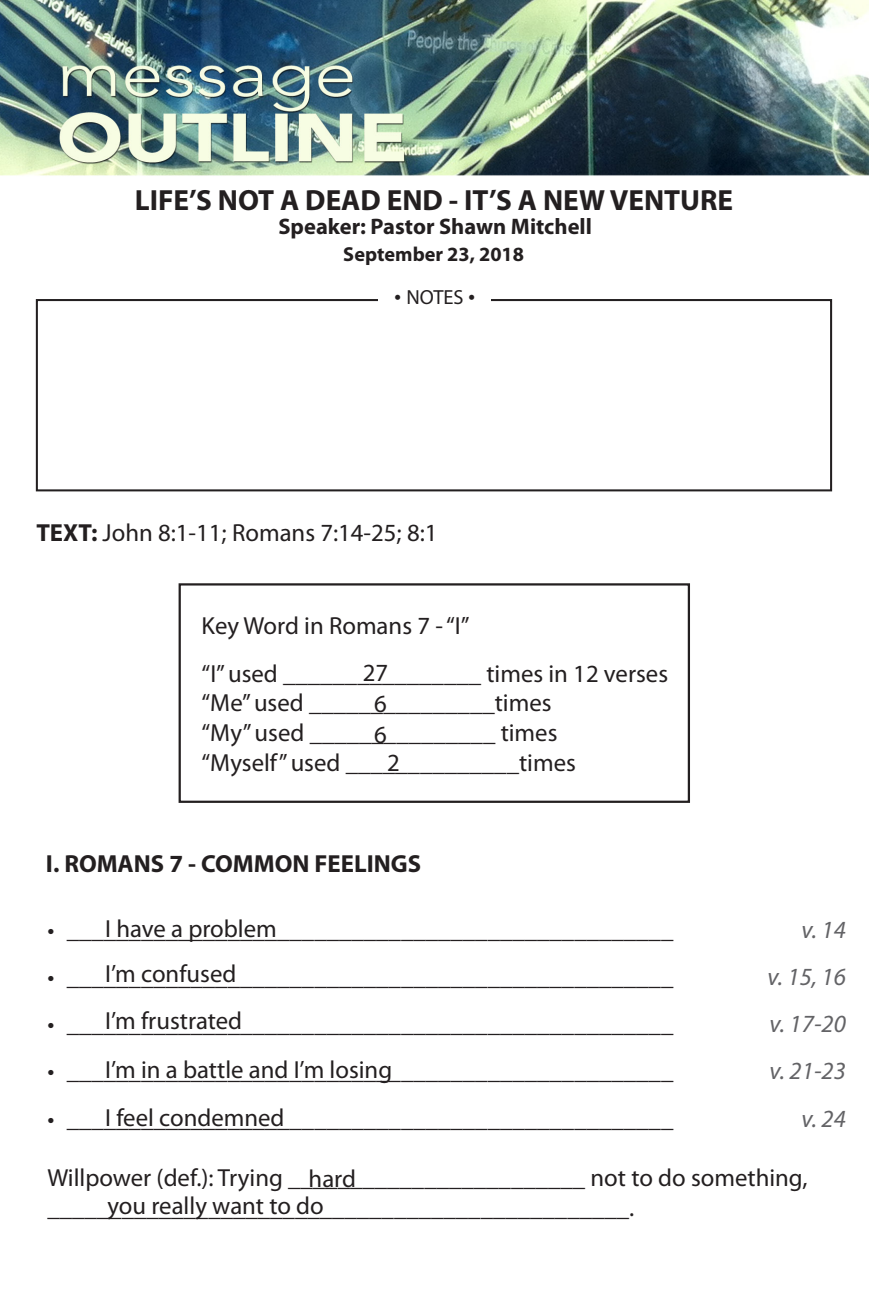
<style>
.page{position:relative;width:869px;height:1307px;background:#fff}
.page>*{position:absolute;margin:0;border:0;box-sizing:border-box;transform-origin:0 0}
.t1{font:700 29.25px "Myriad Pro";color:#231f20}
.t2{font:24.75px "Myriad Pro";color:#231f20}
.t3{font:italic 24.75px "Myriad Pro";color:#636366}
.t4{font:700 24.75px "Myriad Pro";color:#231f20}
.t5{font:700 22.5px "Myriad Pro";color:#231f20}
.t6{font:20.47px "Myriad Pro";color:#231f20}
.t7{font:700 20.25px "Myriad Pro";color:#231f20}
.s1{font-family:"Times New Roman"}
.s2{font-weight:700}
</style>
<div class="page">
<img style="left:0;top:0;width:869px;height:803px">
<div style="left:36px;top:299px;width:796px;height:192px;border:2px solid #231f20"></div>
<div style="left:378px;top:288px;width:113px;height:44px;background:#fff"></div>
<div style="left:179px;top:583px;width:511px;height:220px;border:2px solid #231f20"></div>
<p class="t1" style="left:135px;top:181px;width:600px">LIFE’S NOT A DEAD END - IT’S A NEW VENTURE</p>
<p class="t7" style="left:343px;top:241px;width:182px">September 23, 2018</p>
<p class="t5" style="left:278px;top:212px;width:315px">Speaker: Pastor Shawn Mitchell</p>
<p class="t6" style="left:394px;top:284px;width:83px"><span class="s1">•</span> NOTES <span class="s1">•</span></p>
<p class="t2" style="left:36px;top:517px;width:402px"><span class="s2">TEXT:</span> John 8:1-11; Romans 7:14-25; 8:1</p>
<p class="t2" style="left:202px;top:610px;width:269px">Key Word in Romans 7 - “I”</p>
<p class="t2" style="left:202px;top:658px;width:468px">“I” used ________________ times in 12 verses</p>
<p class="t2" style="left:202px;top:687px;width:351px">“Me” used _______________times</p>
<p class="t2" style="left:202px;top:717px;width:357px">“My” used _______________ times</p>
<p class="t2" style="left:202px;top:747px;width:376px">“Myself” used ______________times</p>
<p class="t2" style="left:363px;top:657px;width:27px">27</p>
<p class="t2" style="left:374px;top:688px;width:14px">6</p>
<p class="t2" style="left:374px;top:719px;width:14px">6</p>
<p class="t2" style="left:387px;top:747px;width:14px">2</p>
<p class="t4" style="left:46px;top:847px;width:376px">I. ROMANS 7 - COMMON FEELINGS</p>
<p class="t2" style="left:105px;top:913px;width:173px">I have a problem</p>
<p class="t2" style="left:105px;top:958px;width:133px">I’m confused</p>
<p class="t2" style="left:105px;top:1005px;width:138px">I’m frustrated</p>
<p class="t2" style="left:105px;top:1054px;width:288px">I’m in a battle and I’m losing</p>
<p class="t2" style="left:105px;top:1101px;width:181px">I feel condemned</p>
<p class="t2" style="left:47px;top:914px;width:627px">• _________________________________________________</p>
<p class="t3" style="left:801px;top:914px;width:46px">v. 14</p>
<p class="t2" style="left:47px;top:961px;width:627px">• _________________________________________________</p>
<p class="t3" style="left:767px;top:961px;width:80px">v. 15, 16</p>
<p class="t2" style="left:47px;top:1008px;width:627px">• _________________________________________________</p>
<p class="t3" style="left:769px;top:1008px;width:78px">v. 17-20</p>
<p class="t2" style="left:47px;top:1055px;width:627px">• _________________________________________________</p>
<p class="t3" style="left:769px;top:1055px;width:78px">v. 21-23</p>
<p class="t2" style="left:47px;top:1103px;width:627px">• _________________________________________________</p>
<p class="t3" style="left:801px;top:1103px;width:46px">v. 24</p>
<p class="t2" style="left:47px;top:1162px;width:761px">Willpower (def.): Trying ________________________ not to do something,</p>
<p class="t2" style="left:47px;top:1192px;width:588px">_______________________________________________.</p>
<p class="t2" style="left:308px;top:1163px;width:49px">hard</p>
<p class="t2" style="left:108px;top:1190px;width:218px">you really want to do</p>
</div>
